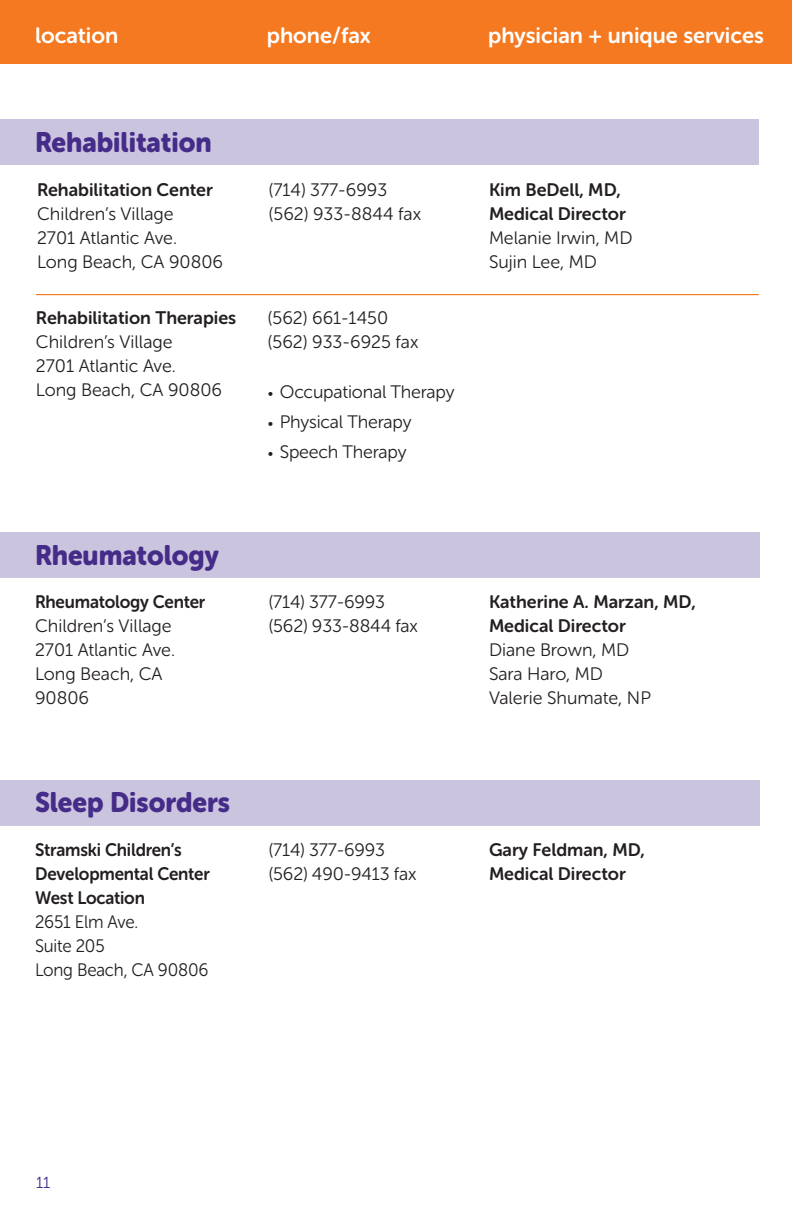
<style>
.page{position:relative;width:792px;height:1224px;background:#fff}
.page>*{position:absolute;margin:0;border:0;box-sizing:border-box;transform-origin:0 0}
.t1{font:28px "Museo Sans Rounded 900";color:#442c88;scale:.95 1}
.t2{font:22px "Museo Sans Rounded 700";color:#fff}
.t3{font:18px/24px "Museo Sans Rounded 300";color:#231f20}
.t4{font:18px/24px "Museo Sans Rounded 700";color:#231f20}
.t5{font:18px/24px "Museo Sans Rounded 700";color:#231f20;scale:.95 1}
.t6{font:18px/24px "Museo Sans Rounded 300";color:#231f20;scale:.95 1}
.t7{font:16px "Museo Sans Rounded 300";color:#442c88}
.s1{font-size:14px}
</style>
<div class="page">
<div style="left:0;top:0;width:792px;height:63px;background:#f47921"></div>
<div style="left:0;top:532px;width:759px;height:46px;background:#cac4df"></div>
<div style="left:0;top:780px;width:759px;height:45px;background:#cac4df"></div>
<hr style="left:36px;top:294px;width:723px;height:1px;background:#f47921">
<div style="left:0;top:120px;width:759px;height:45px;background:#cac4df"></div>
<p class="t2" style="left:35px;top:23px;width:85px">location</p>
<p class="t2" style="left:267px;top:23px;width:106px">phone/fax</p>
<p class="t2" style="left:488px;top:23px;width:277px">physician + unique services</p>
<h1 class="t1" style="left:35px;top:126px;width:187px">Rehabilitation</h1>
<p class="t4" style="left:37px;top:178px;width:177px">Rehabilitation Center</p>
<p class="t3" style="left:37px;top:202px;width:188px">Children’s Village<br>2701 Atlantic Ave.<br>Long Beach, CA 90806</p>
<p class="t4" style="left:36px;top:306px;width:202px">Rehabilitation Therapies</p>
<p class="t3" style="left:36px;top:330px;width:188px">Children’s Village<br>2701 Atlantic Ave.<br>Long Beach, CA 90806</p>
<p class="t3" style="left:269px;top:178px;width:154px">(714) 377-6993 (562) 933-8844 fax</p>
<p class="t4" style="left:489px;top:178px;width:138px">Kim BeDell, MD,<br>Medical Director</p>
<p class="t3" style="left:489px;top:226px;width:145px">Melanie Irwin, MD<br>Sujin Lee, MD</p>
<p class="t3" style="left:268px;top:306px;width:152px">(562) 661-1450 (562) 933-6925 fax</p>
<p class="t3" style="left:268px;top:380px;width:188px"><span class="s1">•</span> Occupational Therapy</p>
<p class="t3" style="left:268px;top:410px;width:145px"><span class="s1">•</span> Physical Therapy</p>
<p class="t3" style="left:268px;top:440px;width:140px"><span class="s1">•</span> Speech Therapy</p>
<h1 class="t1" style="left:35px;top:539px;width:195px">Rheumatology</h1>
<p class="t5" style="left:35px;top:590px;width:181px">Rheumatology Center</p>
<p class="t3" style="left:35px;top:614px;width:141px">Children’s Village<br>2701 Atlantic Ave.<br>Long Beach, CA<br>90806</p>
<p class="t3" style="left:269px;top:590px;width:151px">(714) 377-6993 (562) 933-8844 fax</p>
<p class="t4" style="left:489px;top:590px;width:208px">Katherine A. Marzan, MD,<br>Medical Director</p>
<p class="t3" style="left:489px;top:638px;width:163px">Diane Brown, MD<br>Sara Haro, MD<br>Valerie Shumate, NP</p>
<h1 class="t1" style="left:35px;top:787px;width:207px">Sleep Disorders</h1>
<p class="t5" style="left:35px;top:837px;width:185px">Stramski Children’s<br>Developmental Center<br>West Location</p>
<p class="t6" style="left:35px;top:910px;width:184px">2651 Elm Ave.<br>Suite 205<br>Long Beach, CA 90806</p>
<p class="t3" style="left:269px;top:838px;width:149px">(714) 377-6993 (562) 490-9413 fax</p>
<p class="t4" style="left:489px;top:837px;width:158px">Gary Feldman, MD,<br>Medical Director</p>
<p class="t7" style="left:36px;top:1174px;width:16px">11</p>
</div>
